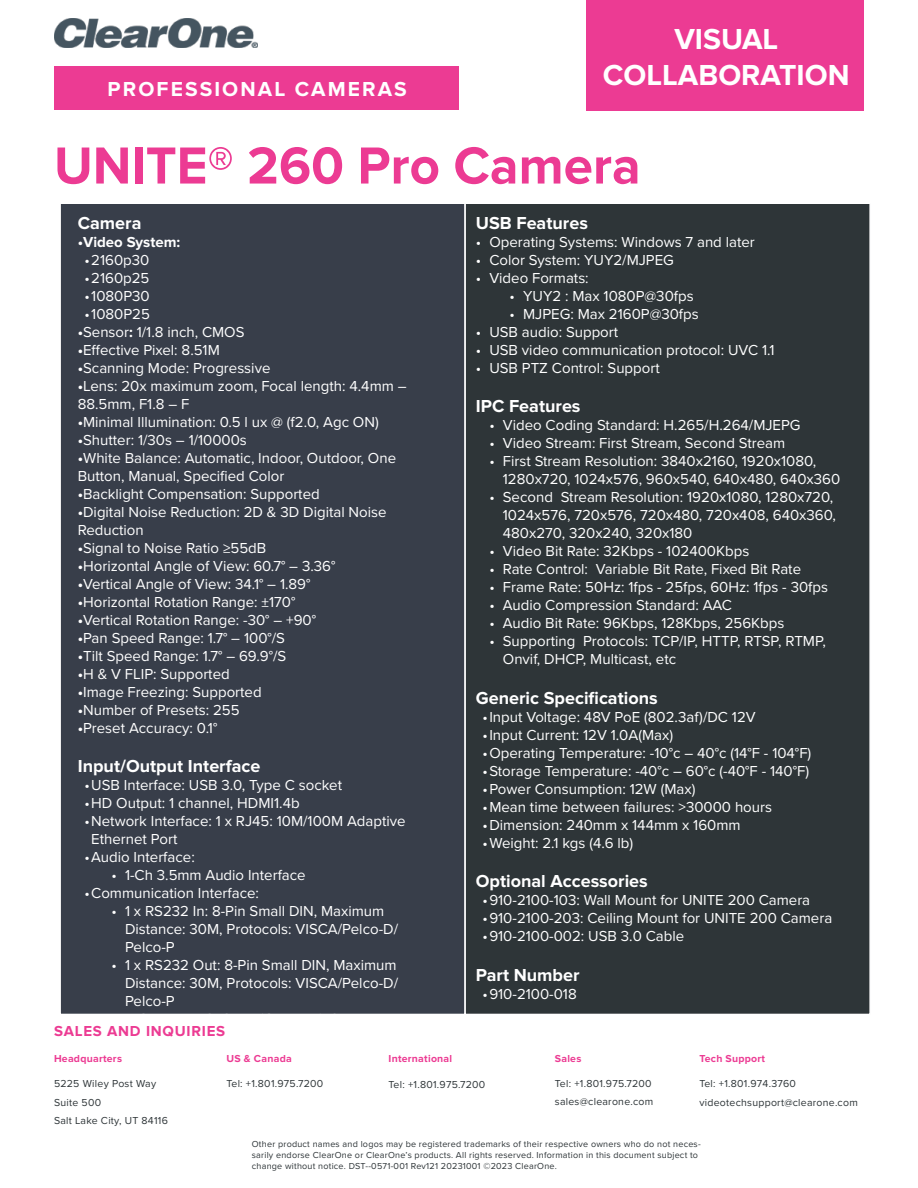
<style>
.page{position:relative;width:918px;height:1188px;background:#fff}
.page>*{position:absolute;margin:0;border:0;box-sizing:border-box;transform-origin:0 0}
.t1{font:700 54px "Proxima Nova";color:#ec3b93}
.t2{font:700 30px/36px "Proxima Nova";color:#fff;text-align:center}
.t3{font:700 21px "Proxima Nova";letter-spacing:.1em;color:#fff}
.t4{font:700 18px "Proxima Nova";color:#fff}
.t5{font:15px/18px "Proxima Nova";color:#fff}
.t6{font:700 15px "Proxima Nova";letter-spacing:.05em;color:#ec3b93}
.t7{font:700 15px "Proxima Nova";color:#fff}
.t8{font:10.5px/18.6px "Proxima Nova";letter-spacing:.025em;color:#2e3538}
.t9{font:700 10.5px "Proxima Nova";letter-spacing:.025em;color:#ec3b93}
.t10{font:9px/11.2px "Proxima Nova";letter-spacing:.025em;color:#2e3538}
.s1{font-weight:700}
</style>
<div class="page">
<div style="left:587px;top:0;width:277px;height:110px;background:#ec3b93"></div>
<div style="left:54px;top:66px;width:405px;height:44px;background:#ec3b93"></div>
<img style="left:55px;top:19px;width:202px;height:29px">
<div style="left:59px;top:202px;width:407px;height:813px;background:#383e4a;border:2px solid #fff"></div>
<div style="left:464px;top:202px;width:407px;height:813px;background:#2e3538;border:2px solid #fff"></div>
<h3 class="t3" style="left:108px;top:77px;width:301px">PROFESSIONAL CAMERAS</h3>
<h2 class="t2" style="left:603px;top:21px;width:248px">VISUAL<br>COLLABORATION</h2>
<h1 class="t1" style="left:54px;top:134px;width:588px">UNITE® 260 Pro Camera</h1>
<p class="t4" style="left:78px;top:212px;width:65px">Camera</p>
<p class="t7" style="left:78px;top:233px;width:104px">•Video System:</p>
<p class="t5" style="left:85px;top:250px;width:66px">•2160p30</p>
<p class="t5" style="left:85px;top:268px;width:66px">•2160p25</p>
<p class="t5" style="left:85px;top:286px;width:67px">•1080P30</p>
<p class="t5" style="left:85px;top:304px;width:67px">•1080P25</p>
<p class="t5" style="left:78px;top:322px;width:168px"><span class="s1">•</span>Sensor<span class="s1">:</span> 1/1.8 inch, CMOS</p>
<p class="t5" style="left:78px;top:340px;width:144px"><span class="s1">•</span>Effective Pixel: 8.51M</p>
<p class="t5" style="left:78px;top:358px;width:194px"><span class="s1">•</span>Scanning Mode: Progressive</p>
<p class="t5" style="left:78px;top:376px;width:330px"><span class="s1">•</span>Lens: 20x maximum zoom, Focal length: 4.4mm –<br>88.5mm, F1.8 – F</p>
<p class="t5" style="left:78px;top:412px;width:303px"><span class="s1">•</span>Minimal Illumination: 0.5 l ux @ (f2.0, Agc ON)</p>
<p class="t5" style="left:78px;top:430px;width:171px"><span class="s1">•</span>Shutter: 1/30s – 1/10000s</p>
<p class="t5" style="left:78px;top:448px;width:320px"><span class="s1">•</span>White Balance: Automatic, Indoor, Outdoor, One<br>Button, Manual, Specified Color</p>
<p class="t5" style="left:78px;top:484px;width:244px"><span class="s1">•</span>Backlight Compensation: Supported</p>
<p class="t5" style="left:78px;top:502px;width:310px"><span class="s1">•</span>Digital Noise Reduction: 2D &amp; 3D Digital Noise<br>Reduction</p>
<p class="t5" style="left:78px;top:538px;width:190px"><span class="s1">•</span>Signal to Noise Ratio ≥55dB</p>
<p class="t5" style="left:78px;top:556px;width:259px"><span class="s1">•</span>Horizontal Angle of View: 60.7° – 3.36°</p>
<p class="t5" style="left:78px;top:574px;width:234px"><span class="s1">•</span>Vertical Angle of View: 34.1° – 1.89°</p>
<p class="t5" style="left:78px;top:592px;width:219px"><span class="s1">•</span>Horizontal Rotation Range: ±170°</p>
<p class="t5" style="left:78px;top:610px;width:240px"><span class="s1">•</span>Vertical Rotation Range: -30° – +90°</p>
<p class="t5" style="left:78px;top:628px;width:209px"><span class="s1">•</span>Pan Speed Range: 1.7° – 100°/S</p>
<p class="t5" style="left:78px;top:646px;width:210px"><span class="s1">•</span>Tilt Speed Range: 1.7° – 69.9°/S</p>
<p class="t5" style="left:78px;top:664px;width:154px"><span class="s1">•</span>H &amp; V FLIP: Supported</p>
<p class="t5" style="left:78px;top:682px;width:185px"><span class="s1">•</span>Image Freezing: Supported</p>
<p class="t5" style="left:78px;top:700px;width:163px"><span class="s1">•</span>Number of Presets: 255</p>
<p class="t5" style="left:78px;top:718px;width:141px"><span class="s1">•</span>Preset Accuracy: 0.1°</p>
<p class="t4" style="left:78px;top:756px;width:184px">Input/Output Interface</p>
<p class="t5" style="left:85px;top:776px;width:259px">•USB Interface: USB 3.0, Type C socket</p>
<p class="t5" style="left:85px;top:794px;width:217px">•HD Output: 1 channel, HDMI1.4b</p>
<p class="t5" style="left:91px;top:812px;width:316px;text-indent:-7px">•Network Interface: 1 x RJ45: 10M/100M Adaptive<br>Ethernet Port</p>
<p class="t5" style="left:85px;top:848px;width:112px">•Audio Interface:</p>
<p class="t5" style="left:112px;top:866px;width:196px">• 1-Ch 3.5mm Audio Interface</p>
<p class="t5" style="left:85px;top:884px;width:176px">•Communication Interface:</p>
<p class="t5" style="left:125px;top:902px;width:275px;text-indent:-14px">• 1 x RS232 In: 8-Pin Small DIN, Maximum<br>Distance: 30M, Protocols: VISCA/Pelco-D/<br>Pelco-P</p>
<p class="t5" style="left:125px;top:956px;width:275px;text-align:justify;text-indent:-14px">• 1 x RS232 Out: 8-Pin Small DIN, Maximum Distance: 30M, Protocols: VISCA/Pelco-D/ Pelco-P</p>
<p class="t4" style="left:476px;top:212px;width:114px">USB Features</p>
<p class="t5" style="left:476px;top:232px;width:280px">• Operating Systems: Windows 7 and later</p>
<p class="t5" style="left:476px;top:250px;width:200px">• Color System: YUY2/MJPEG</p>
<p class="t5" style="left:476px;top:268px;width:114px">• Video Formats:</p>
<p class="t5" style="left:510px;top:286px;width:186px">• YUY2 : Max 1080P@30fps</p>
<p class="t5" style="left:510px;top:304px;width:191px">• MJPEG: Max 2160P@30fps</p>
<p class="t5" style="left:476px;top:322px;width:144px">• USB audio: Support</p>
<p class="t5" style="left:476px;top:340px;width:300px">• USB video communication protocol: UVC 1.1</p>
<p class="t5" style="left:476px;top:358px;width:185px">• USB PTZ Control: Support</p>
<p class="t4" style="left:476px;top:396px;width:106px">IPC Features</p>
<p class="t5" style="left:489px;top:416px;width:313px">• Video Coding Standard: H.265/H.264/MJEPG</p>
<p class="t5" style="left:489px;top:434px;width:297px">• Video Stream: First Stream, Second Stream</p>
<p class="t5" style="left:503px;top:452px;width:339px;text-indent:-14px">• First Stream Resolution: 3840x2160, 1920x1080,<br>1280x720, 1024x576, 960x540, 640x480, 640x360</p>
<p class="t5" style="left:503px;top:488px;width:335px;text-indent:-14px">• Second Stream Resolution: 1920x1080, 1280x720,<br>1024x576, 720x576, 720x480, 720x408, 640x360,<br>480x270, 320x240, 320x180</p>
<p class="t5" style="left:489px;top:542px;width:261px">• Video Bit Rate: 32Kbps - 102400Kbps</p>
<p class="t5" style="left:489px;top:560px;width:313px">• Rate Control: Variable Bit Rate, Fixed Bit Rate</p>
<p class="t5" style="left:489px;top:578px;width:340px">• Frame Rate: 50Hz: 1fps - 25fps, 60Hz: 1fps - 30fps</p>
<p class="t5" style="left:489px;top:596px;width:244px">• Audio Compression Standard: AAC</p>
<p class="t5" style="left:489px;top:614px;width:297px">• Audio Bit Rate: 96Kbps, 128Kbps, 256Kbps</p>
<p class="t5" style="left:503px;top:632px;width:325px;text-indent:-14px">• Supporting Protocols: TCP/IP, HTTP, RTSP, RTMP,<br>Onvif, DHCP, Multicast, etc</p>
<p class="t4" style="left:476px;top:687px;width:183px">Generic Specifications</p>
<p class="t5" style="left:483px;top:707px;width:275px">•Input Voltage: 48V PoE (802.3af)/DC 12V</p>
<p class="t5" style="left:483px;top:725px;width:192px">•Input Current: 12V 1.0A(Max)</p>
<p class="t5" style="left:483px;top:743px;width:330px">•Operating Temperature: -10°c – 40°c (14°F - 104°F)</p>
<p class="t5" style="left:483px;top:761px;width:328px">•Storage Temperature: -40°c – 60°c (-40°F - 140°F)</p>
<p class="t5" style="left:483px;top:779px;width:214px">•Power Consumption: 12W (Max)</p>
<p class="t5" style="left:483px;top:797px;width:291px">•Mean time between failures: &gt;30000 hours</p>
<p class="t5" style="left:483px;top:815px;width:260px">•Dimension: 240mm x 144mm x 160mm</p>
<p class="t5" style="left:483px;top:833px;width:152px">•Weight: 2.1 kgs (4.6 lb)</p>
<p class="t4" style="left:476px;top:871px;width:173px">Optional Accessories</p>
<p class="t5" style="left:483px;top:891px;width:329px">•910-2100-103: Wall Mount for UNITE 200 Camera</p>
<p class="t5" style="left:483px;top:909px;width:351px">•910-2100-203: Ceiling Mount for UNITE 200 Camera</p>
<p class="t5" style="left:483px;top:927px;width:203px">•910-2100-002: USB 3.0 Cable</p>
<p class="t4" style="left:476px;top:965px;width:105px">Part Number</p>
<p class="t5" style="left:483px;top:984px;width:96px">•910-2100-018</p>
<p class="t6" style="left:54px;top:1022px;width:172px">SALES AND INQUIRIES</p>
<p class="t9" style="left:54px;top:1053px;width:70px">Headquarters</p>
<p class="t8" style="left:54px;top:1074px;width:115px">5225 Wiley Post Way<br>Suite 500<br>Salt Lake City, UT 84116</p>
<p class="t9" style="left:226px;top:1053px;width:67px">US &amp; Canada</p>
<p class="t8" style="left:226px;top:1074px;width:98px">Tel: +1.801.975.7200</p>
<p class="t9" style="left:389px;top:1053px;width:65px">International</p>
<p class="t8" style="left:389px;top:1074px;width:98px">Tel: +1.801.975.7200</p>
<p class="t9" style="left:555px;top:1052px;width:28px">Sales</p>
<p class="t8" style="left:555px;top:1074px;width:100px">Tel: +1.801.975.7200 sales@clearone.com</p>
<p class="t9" style="left:699px;top:1052px;width:67px">Tech Support</p>
<p class="t8" style="left:699px;top:1073px;width:160px;line-height:19.2px">Tel: +1.801.974.3760 videotechsupport@clearone.com</p>
<p class="t10" style="left:252px;top:1138px;width:450px">Other product names and logos may be registered trademarks of their respective owners who do not neces&shy;sarily endorse ClearOne or ClearOne’s products. All rights reserved. Information in this document subject to change without notice. DST--0571-001 Rev121 20231001 ©2023 ClearOne.</p>
</div>
